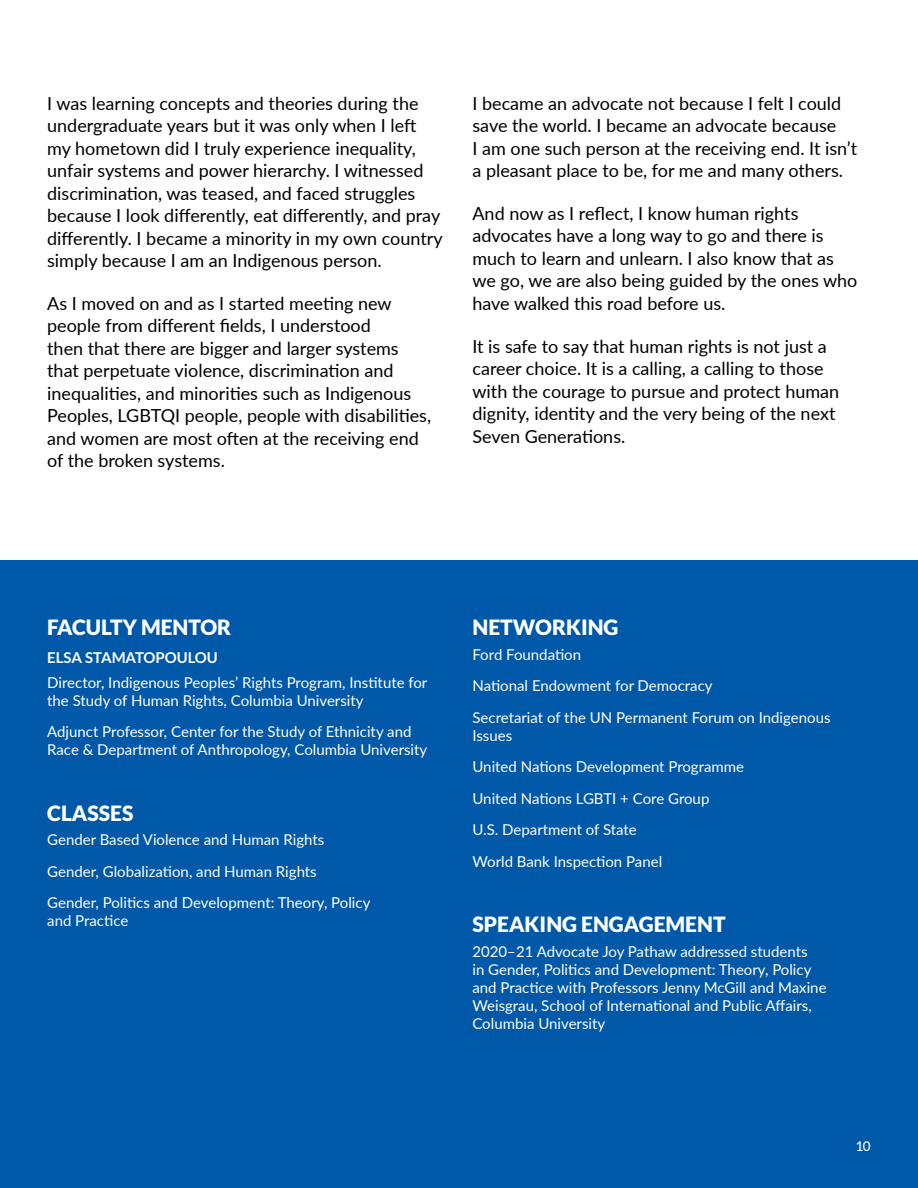
<style>
.page{position:relative;width:918px;height:1188px;background:#fff}
.page>*{position:absolute;margin:0;border:0;box-sizing:border-box;transform-origin:0 0}
.t1{font:900 21px "Lato";color:#fff}
.t2{font:18px/22.5px "Lato";color:#000}
.t3{font:15px/31.5px "Lato";color:#fff}
.t4{font:700 15px "Lato";color:#fff}
.t5{font:500 13.5px "Lato";color:#fff}
</style>
<div class="page">
<div style="left:1px;top:561px;width:917px;height:627px;background:#0058a9"></div>
<p class="t2" style="left:47px;top:91px;width:397px">I was learning concepts and theories during the undergraduate years but it was only when I left my hometown did I truly experience inequality, unfair systems and power hierarchy. I witnessed discrimination, was teased, and faced struggles because I look differently, eat differently, and pray differently. I became a minority in my own country simply because I am an Indigenous person.</p>
<p class="t2" style="left:47px;top:291px;width:385px">As I moved on and as I started meeting new people from different fields, I understood<br>then that there are bigger and larger systems that perpetuate violence, discrimination and inequalities, and minorities such as Indigenous Peoples, LGBTQI people, people with disabilities, and women are most often at the receiving end of the broken systems.</p>
<p class="t2" style="left:472px;top:91px;width:386px">I became an advocate not because I felt I could save the world. I became an advocate because<br>I am one such person at the receiving end. It isn’t a pleasant place to be, for me and many others.</p>
<p class="t2" style="left:472px;top:201px;width:387px">And now as I reflect, I know human rights advocates have a long way to go and there is much to learn and unlearn. I also know that as we go, we are also being guided by the ones who have walked this road before us.</p>
<p class="t2" style="left:472px;top:334px;width:368px">It is safe to say that human rights is not just a career choice. It is a calling, a calling to those with the courage to pursue and protect human dignity, identity and the very being of the next Seven Generations.</p>
<p class="t1" style="left:47px;top:615px;width:185px">FACULTY MENTOR</p>
<p class="t4" style="left:47px;top:649px;width:172px">ELSA STAMATOPOULOU</p>
<p class="t3" style="left:47px;top:673px;width:382px;line-height:18px">Director, Indigenous Peoples’ Rights Program, Institute for the Study of Human Rights, Columbia University</p>
<p class="t3" style="left:47px;top:722px;width:382px;line-height:18px">Adjunct Professor, Center for the Study of Ethnicity and<br>Race &amp; Department of Anthropology, Columbia University</p>
<p class="t1" style="left:47px;top:801px;width:88px">CLASSES</p>
<p class="t3" style="left:47px;top:824px;width:325px">Gender Based Violence and Human Rights<br>Gender, Globalization, and Human Rights<br>Gender, Politics and Development: Theory, Policy</p>
<p class="t3" style="left:47px;top:905px;width:83px">and Practice</p>
<p class="t1" style="left:472px;top:615px;width:148px">NETWORKING</p>
<p class="t3" style="left:472px;top:638px;width:360px">Ford Foundation<br>National Endowment for Democracy<br>Secretariat of the UN Permanent Forum on Indigenous</p>
<p class="t3" style="left:472px;top:719px;width:273px">Issues<br>United Nations Development Programme<br>United Nations LGBTI + Core Group<br>U.S. Department of State<br>World Bank Inspection Panel</p>
<p class="t1" style="left:472px;top:912px;width:255px">SPEAKING ENGAGEMENT</p>
<p class="t3" style="left:472px;top:942px;width:356px;line-height:18px">2020–21 Advocate Joy Pathaw addressed students<br>in Gender, Politics and Development: Theory, Policy and Practice with Professors Jenny McGill and Maxine Weisgrau, School of International and Public Affairs, Columbia University</p>
<p class="t5" style="left:856px;top:1136px;width:16px">10</p>
</div>
